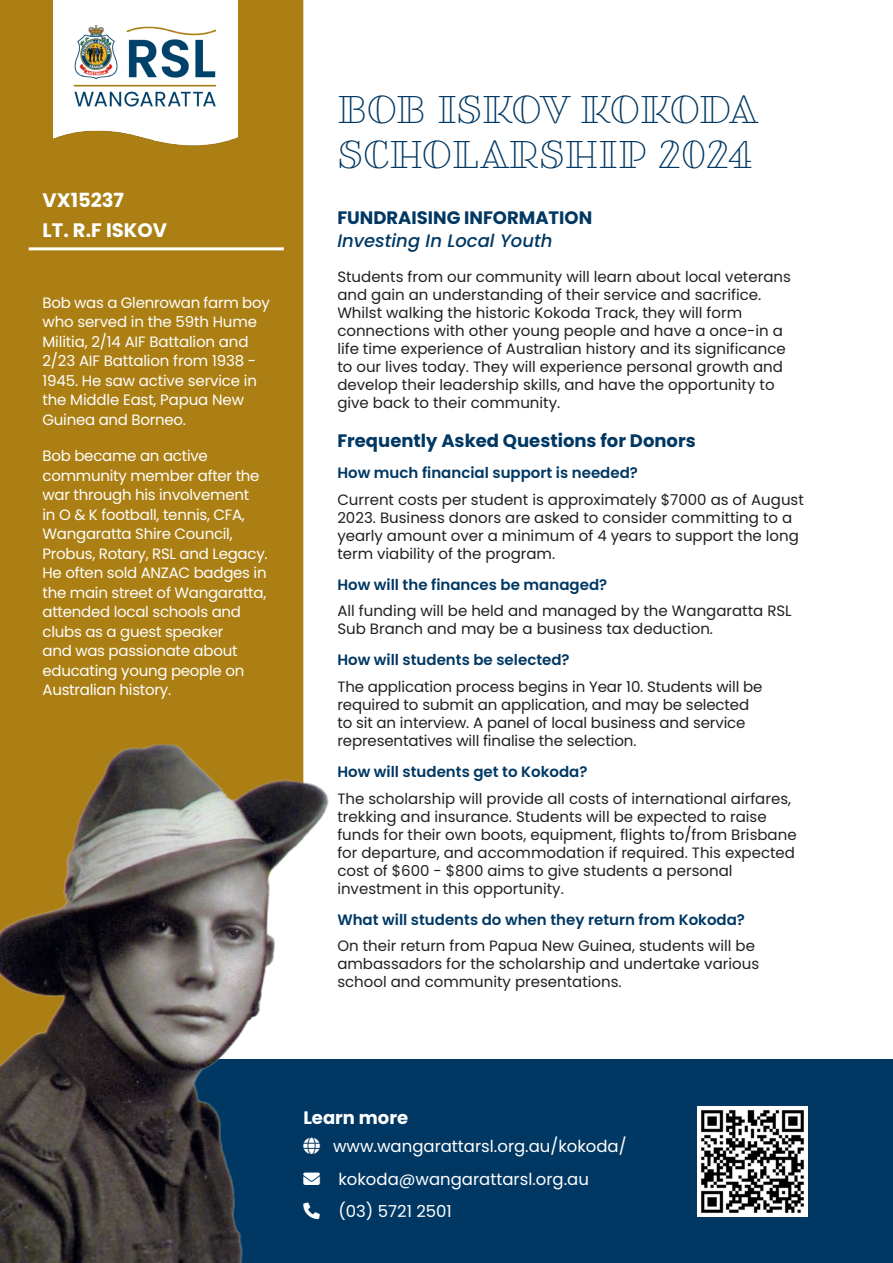
<style>
.page{position:relative;width:893px;height:1263px;background:#fff}
.page>*{position:absolute;margin:0;border:0;box-sizing:border-box;transform-origin:0 0}
.t1{font:36px/45px "Fairwater Open Serif";color:#003863}
.t2{font:700 19.5px "Poppins";color:#fff}
.t3{font:700 18px "Poppins";color:#003863}
.t4{font:italic 500 18px "Poppins";color:#003863}
.t5{font:700 18px "Poppins";color:#fff}
.Body{font:16.5px "Poppins";color:#fff}
.Body-2{font:15px/18px "Poppins";color:#231f20}
.Body-3{font:15px/19.5px "Poppins";letter-spacing:-.015em;color:#fff}
.t6{font:600 15px "Poppins";color:#003863}
</style>
<div class="page">
<div style="left:0;top:1059px;width:893px;height:204px;background:#003863"></div>
<div style="left:0;top:0;width:303px;height:744px;background:#ab7f13"></div>
<img style="left:0;top:744px;width:329px;height:519px">
<hr style="left:29px;top:247px;width:255px;height:3px;background:#fff">
<img style="left:53px;top:0;width:185px;height:153px">
<img style="left:698px;top:1106px;width:110px;height:110px">
<svg style="left:303px;top:1138px;width:17px;height:16px"></svg>
<svg style="left:303px;top:1172px;width:17px;height:13px"></svg>
<svg style="left:303px;top:1202px;width:17px;height:17px"></svg>
<h2 class="t2" style="left:43px;top:189px;width:83px">VX15237</h2>
<h2 class="t2" style="left:43px;top:219px;width:126px">LT. R.F ISKOV</h2>
<p class="Body-3" style="left:43px;top:293px;width:229px">Bob was a Glenrowan farm boy who served in the 59th Hume<br>Militia, 2/14 AIF Battalion and<br>2/23 AIF Battalion from 1938 -<br>1945. He saw active service in the Middle East, Papua New<br>Guinea and Borneo.</p>
<p class="Body-3" style="left:43px;top:446px;width:227px">Bob became an active community member after the war through his involvement<br>in O &amp; K football, tennis, CFA,<br>Wangaratta Shire Council,<br>Probus, Rotary, RSL and Legacy.<br>He often sold ANZAC badges in the main street of Wangaratta, attended local schools and clubs as a guest speaker<br>and was passionate about educating young people on<br>Australian history.</p>
<h1 class="t1" style="left:337px;top:88px;width:422px">BOB ISKOV KOKODA<br>SCHOLARSHIP 2024</h1>
<h2 class="t3" style="left:337px;top:208px;width:256px">FUNDRAISING INFORMATION</h2>
<h2 class="t4" style="left:337px;top:230px;width:217px">Investing In Local Youth</h2>
<p class="Body-2" style="left:337px;top:268px;width:455px">Students from our community will learn about local veterans and gain an understanding of their service and sacrifice.<br>Whilst walking the historic Kokoda Track, they will form connections with other young people and have a once-in a life time experience of Australian history and its significance to our lives today. They will experience personal growth and develop their leadership skills, and have the opportunity to give back to their community.</p>
<h2 class="t3" style="left:337px;top:431px;width:360px">Frequently Asked Questions for Donors</h2>
<h3 class="t6" style="left:337px;top:464px;width:302px">How much financial support is needed?</h3>
<p class="Body-2" style="left:337px;top:491px;width:468px">Current costs per student is approximately $7000 as of August 2023. Business donors are asked to consider committing to a yearly amount over a minimum of 4 years to support the long term viability of the program.</p>
<h3 class="t6" style="left:337px;top:576px;width:271px">How will the finances be managed?</h3>
<p class="Body-2" style="left:337px;top:602px;width:456px">All funding will be held and managed by the Wangaratta RSL<br>Sub Branch and may be a business tax deduction.</p>
<h3 class="t6" style="left:337px;top:651px;width:234px">How will students be selected?</h3>
<p class="Body-2" style="left:337px;top:678px;width:427px">The application process begins in Year 10. Students will be required to submit an application, and may be selected to sit an interview. A panel of local business and service representatives will finalise the selection.</p>
<h3 class="t6" style="left:337px;top:763px;width:252px">How will students get to Kokoda?</h3>
<p class="Body-2" style="left:337px;top:789px;width:461px">The scholarship will provide all costs of international airfares, trekking and insurance. Students will be expected to raise funds for their own boots, equipment, flights to/from Brisbane for departure, and accommodation if required. This expected cost of $600 - $800 aims to give students a personal investment in this opportunity.</p>
<h3 class="t6" style="left:337px;top:910px;width:409px">What will students do when they return from Kokoda?</h3>
<p class="Body-2" style="left:337px;top:937px;width:423px">On their return from Papua New Guinea, students will be ambassadors for the scholarship and undertake various school and community presentations.</p>
<h2 class="t5" style="left:303px;top:1108px;width:106px">Learn more</h2>
<p class="Body" style="left:303px;top:1137px;width:325px">●□ www.wangarattarsl.org.au/kokoda/</p>
<p class="Body" style="left:303px;top:1169px;width:287px">■❖●□ kokoda@wangarattarsl.org.au</p>
<p class="Body" style="left:303px;top:1202px;width:150px">□■ (03) 5721 2501</p>
</div>
